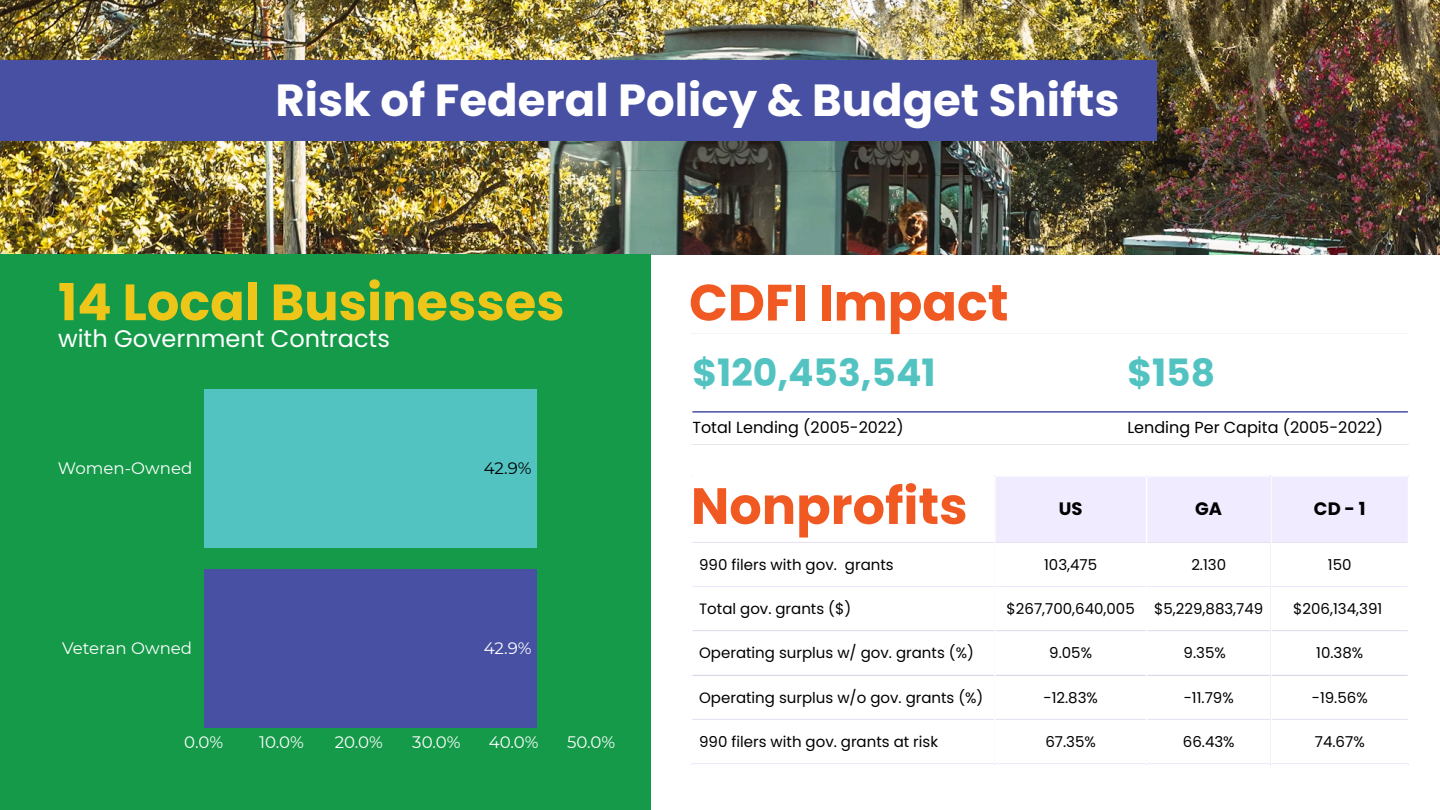
<style>
.page{position:relative;width:1440px;height:810px;background:#fff}
.page>*{position:absolute;margin:0;border:0;box-sizing:border-box;transform-origin:0 0}
.t1{font:700 51px "Poppins";color:#f15922}
.t2{font:700 51px "Poppins";color:#eec61a}
.t3{font:700 45px "Poppins";color:#fff}
.t4{font:700 37.6px "Poppins";color:#53c3c2}
.t5{font:24px "Poppins";color:#fff}
.t6{font:700 18px "Poppins";color:#000}
.t7{font:16.6px "Montserrat";color:#fff}
.t8{font:16.6px "Montserrat";color:#000}
.t9{font:16px "Poppins";color:#000}
.t10{font:15px "Poppins";color:#000}
</style>
<div class="page">
<img style="left:0;top:0;width:1440px;height:254px">
<div style="left:0;top:254px;width:650px;height:556px;background:#149a49"></div>
<hr style="left:692px;top:411px;width:716px;height:2px;background:#4750a2">
<div style="left:996px;top:477px;width:412px;height:65px;background:#f1ebff"></div>
<hr style="left:692px;top:542px;width:716px;height:1px;background:#f1ebff">
<hr style="left:692px;top:586px;width:716px;height:1px;background:#f1ebff">
<hr style="left:692px;top:630px;width:716px;height:1px;background:#f1ebff">
<hr style="left:692px;top:675px;width:716px;height:1px;background:#f1ebff">
<hr style="left:692px;top:719px;width:716px;height:1px;background:#f1ebff">
<hr style="left:692px;top:763px;width:716px;height:1px;background:#f1ebff">
<hr style="left:994px;top:476px;width:2px;height:288px;background:#fff">
<hr style="left:1146px;top:476px;width:1px;height:288px;background:#fff">
<hr style="left:1270px;top:476px;width:2px;height:288px;background:#fff">
<div style="left:0;top:60px;width:1157px;height:81px;background:#4750a2"></div>
<div style="left:204px;top:389px;width:332px;height:158px;background:#53c3c2"></div>
<div style="left:204px;top:569px;width:332px;height:158px;background:#4750a2"></div>
<p class="t3" style="left:276px;top:69px;width:846px">Risk of Federal Policy &amp; Budget Shifts</p>
<p class="t2" style="left:58px;top:267px;width:508px">14 Local Businesses</p>
<p class="t5" style="left:58px;top:322px;width:333px">with Government Contracts</p>
<p class="t7" style="left:58px;top:458px;width:136px">Women-Owned</p>
<p class="t7" style="left:62px;top:638px;width:132px">Veteran Owned</p>
<p class="t8" style="left:484px;top:458px;width:49px">42.9%</p>
<p class="t7" style="left:484px;top:638px;width:49px">42.9%</p>
<p class="t7" style="left:184px;top:732px;width:40px">0.0%</p>
<p class="t7" style="left:259px;top:732px;width:46px">10.0%</p>
<p class="t7" style="left:335px;top:732px;width:50px">20.0%</p>
<p class="t7" style="left:412px;top:732px;width:50px">30.0%</p>
<p class="t7" style="left:489px;top:732px;width:51px">40.0%</p>
<p class="t7" style="left:567px;top:732px;width:50px">50.0%</p>
<p class="t1" style="left:689px;top:267px;width:321px">CDFI Impact</p>
<p class="t4" style="left:692px;top:346px;width:245px">$120,453,541</p>
<p class="t4" style="left:1127px;top:346px;width:89px">$158</p>
<p class="t9" style="left:692px;top:416px;width:213px">Total Lending (2005-2022)</p>
<p class="t9" style="left:1127px;top:416px;width:257px">Lending Per Capita (2005-2022)</p>
<p class="t1" style="left:691px;top:470px;width:278px">Nonprofits</p>
<p class="t6" style="left:1059px;top:496px;width:25px">US</p>
<p class="t6" style="left:1195px;top:496px;width:28px">GA</p>
<h1 class="t6" style="left:1314px;top:496px;width:53px">CD-1</h1>
<p class="t10" style="left:699px;top:554px;width:196px">990 filers with gov. grants</p>
<p class="t10" style="left:1044px;top:554px;width:55px">103,475</p>
<p class="t10" style="left:1191px;top:554px;width:36px">2.130</p>
<p class="t10" style="left:1328px;top:554px;width:25px">150</p>
<p class="t10" style="left:699px;top:598px;width:154px">Total gov. grants ($)</p>
<p class="t10" style="left:1007px;top:598px;width:130px">$267,700,640,005</p>
<p class="t10" style="left:1154px;top:598px;width:111px">$5,229,883,749</p>
<p class="t10" style="left:1293px;top:598px;width:90px">$206,134,391</p>
<p class="t10" style="left:699px;top:643px;width:276px">Operating surplus w/ gov. grants (%)</p>
<p class="t10" style="left:1049px;top:643px;width:44px">9.05%</p>
<p class="t10" style="left:1184px;top:643px;width:44px">9.35%</p>
<p class="t10" style="left:1316px;top:643px;width:49px">10.38%</p>
<p class="t10" style="left:699px;top:687px;width:286px">Operating surplus w/o gov. grants (%)</p>
<p class="t10" style="left:1043px;top:687px;width:56px">-12.83%</p>
<p class="t10" style="left:1184px;top:687px;width:52px">-11.79%</p>
<p class="t10" style="left:1312px;top:687px;width:57px">-19.56%</p>
<p class="t10" style="left:699px;top:731px;width:240px">990 filers with gov. grants at risk</p>
<p class="t10" style="left:1045px;top:731px;width:52px">67.35%</p>
<p class="t10" style="left:1183px;top:731px;width:53px">66.43%</p>
<p class="t10" style="left:1315px;top:731px;width:51px">74.67%</p>
</div>
